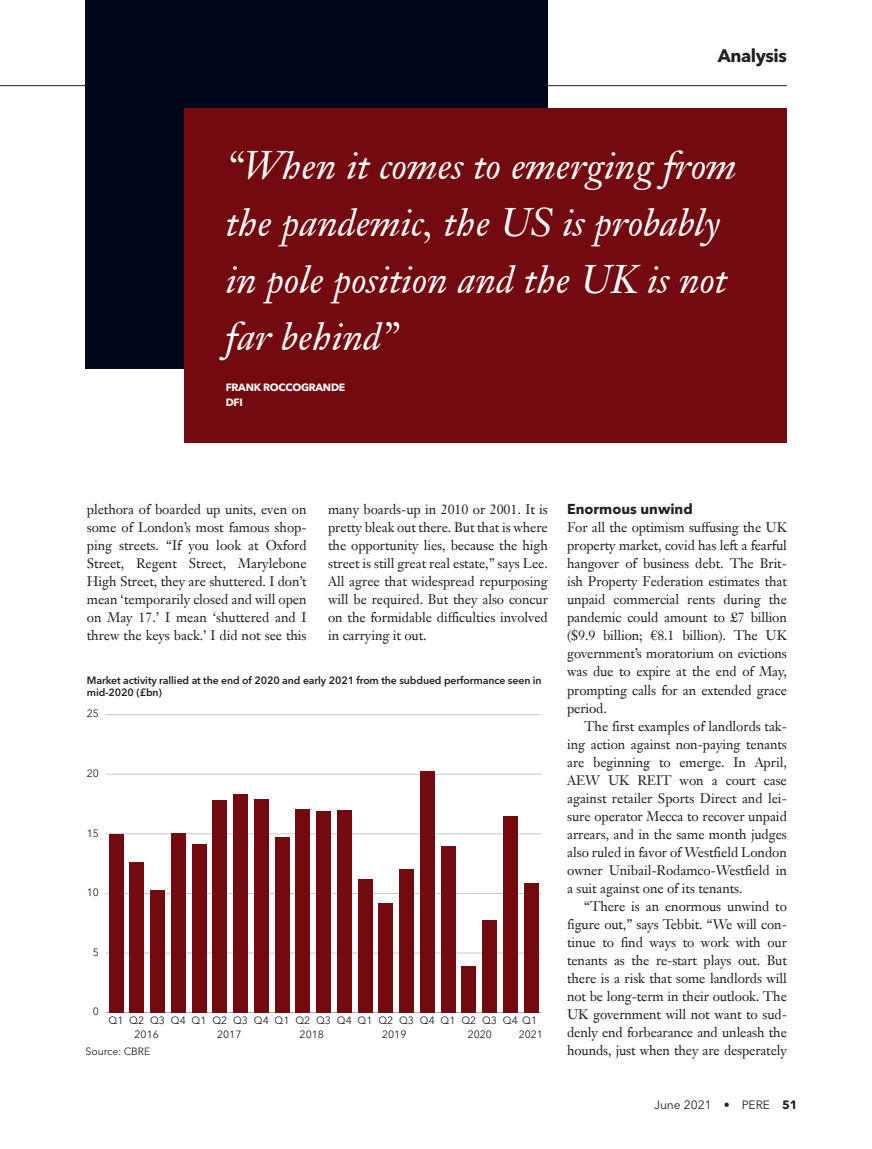
<style>
.page{position:relative;width:872px;height:1149px;background:#fff}
.page>*{position:absolute;margin:0;border:0;box-sizing:border-box;transform-origin:0 0}
.J2_Analysis_Quote_la{font:italic 39px/57px "Janson Text LT Pro";color:#fff}
.t1{font:700 18px "Avenir Next LT Pro";letter-spacing:-.025em;color:#231f20}
.I_Analysis_Crosshead{font:700 14.25px "Avenir Next LT Pro";color:#231f20}
.G__Analysis_Body_Ind{font:13.5px/18px "Janson Text LT Pro";letter-spacing:-.005em;color:#231f20;text-align:justify}
.F_Analysis_Body_NO_i{font:13.5px/18px "Janson Text LT Pro";letter-spacing:-.01em;color:#231f20;text-align:justify}
.Folio_Date__Publicat{font:12px "Avenir Next LT Pro";color:#231f20}
.Graphic_text___Pictu{font:600 10.5px/12px "Avenir Next LT Pro";letter-spacing:-.01em;color:#231f20}
.Graphic_text___Pictu-2{font:10.5px/13.8px "Avenir Next LT Pro";color:#231f20}
.K_Analysis_quote_nam{font:700 10.5px "Avenir Next LT Pro";letter-spacing:-.025em;color:#fff}
.M_Analysis_quote_Com{font:700 10.5px "Avenir Next LT Pro";color:#fff}
.s1{font-weight:700}
</style>
<div class="page">
<hr style="left:0;top:85px;width:787px;height:1px;background:#231f20">
<div style="left:85px;top:0;width:462px;height:368px;background:#01071a"></div>
<div style="left:184px;top:108px;width:603px;height:334px;background:#730a10"></div>
<hr style="left:106px;top:1011px;width:435px;height:1px;background:#231f20">
<hr style="left:106px;top:952px;width:435px;height:1px;background:#231f20">
<hr style="left:106px;top:892px;width:435px;height:1px;background:#231f20">
<hr style="left:106px;top:833px;width:435px;height:1px;background:#231f20">
<hr style="left:106px;top:773px;width:435px;height:1px;background:#231f20">
<hr style="left:106px;top:714px;width:435px;height:1px;background:#231f20">
<div style="left:109px;top:833px;width:15px;height:179px;background:#730a10"></div>
<div style="left:129px;top:862px;width:15px;height:150px;background:#730a10"></div>
<div style="left:150px;top:889px;width:15px;height:123px;background:#730a10"></div>
<div style="left:171px;top:832px;width:15px;height:180px;background:#730a10"></div>
<div style="left:192px;top:844px;width:14px;height:168px;background:#730a10"></div>
<div style="left:212px;top:800px;width:15px;height:212px;background:#730a10"></div>
<div style="left:233px;top:794px;width:15px;height:218px;background:#730a10"></div>
<div style="left:254px;top:799px;width:15px;height:213px;background:#730a10"></div>
<div style="left:275px;top:837px;width:14px;height:175px;background:#730a10"></div>
<div style="left:295px;top:808px;width:15px;height:204px;background:#730a10"></div>
<div style="left:316px;top:810px;width:15px;height:202px;background:#730a10"></div>
<div style="left:337px;top:809px;width:15px;height:203px;background:#730a10"></div>
<div style="left:357px;top:878px;width:15px;height:134px;background:#730a10"></div>
<div style="left:378px;top:902px;width:15px;height:110px;background:#730a10"></div>
<div style="left:399px;top:869px;width:15px;height:143px;background:#730a10"></div>
<div style="left:420px;top:770px;width:15px;height:242px;background:#730a10"></div>
<div style="left:440px;top:845px;width:15px;height:167px;background:#730a10"></div>
<div style="left:461px;top:965px;width:15px;height:47px;background:#730a10"></div>
<div style="left:482px;top:919px;width:15px;height:93px;background:#730a10"></div>
<div style="left:503px;top:815px;width:15px;height:197px;background:#730a10"></div>
<div style="left:523px;top:882px;width:15px;height:130px;background:#730a10"></div>
<h2 class="t1" style="left:717px;top:45px;width:71px">Analysis</h2>
<p class="J2_Analysis_Quote_la" style="left:226px;top:137px;width:512px">“When it comes to emerging from the pandemic, the US is probably in pole position and the UK is not far behind”</p>
<p class="K_Analysis_quote_nam" style="left:226px;top:380px;width:121px">FRANK ROCCOGRANDE</p>
<p class="M_Analysis_quote_Com" style="left:226px;top:395px;width:18px">DFI</p>
<p class="G__Analysis_Body_Ind" style="left:87px;top:500px;width:221px">plethora of boarded up units, even on some of London’s most famous shop&shy;ping streets. “If you look at Oxford Street, Regent Street, Marylebone High Street, they are shuttered. I don’t mean ‘temporarily closed and will open on May 17.’ I mean ‘shuttered and I threw the keys back.’ I did not see this</p>
<p class="G__Analysis_Body_Ind" style="left:328px;top:500px;width:221px">many boards-up in 2010 or 2001. It is pretty bleak out there. But that is where the opportunity lies, because the high street is still great real estate,” says Lee.<br>All agree that widespread repurposing will be required. But they also concur on the formidable difficulties involved in carrying it out.</p>
<p class="I_Analysis_Crosshead" style="left:567px;top:500px;width:127px">Enormous unwind</p>
<p class="F_Analysis_Body_NO_i" style="left:567px;top:518px;width:221px">For all the optimism suffusing the UK property market, covid has left a fearful hangover of business debt. The Brit&shy;ish Property Federation estimates that unpaid commercial rents during the pandemic could amount to £7 billion ($9.9 billion; €8.1 billion). The UK government’s moratorium on evictions was due to expire at the end of May, prompting calls for an extended grace period.</p>
<p class="G__Analysis_Body_Ind" style="left:567px;top:716px;width:221px;text-indent:17px">The first examples of landlords tak&shy;ing action against non-paying tenants are beginning to emerge. In April, AEW UK REIT won a court case against retailer Sports Direct and lei&shy;sure operator Mecca to recover unpaid arrears, and in the same month judges also ruled in favor of Westfield London owner Unibail-Rodamco-Westfield in a suit against one of its tenants.</p>
<p class="G__Analysis_Body_Ind" style="left:567px;top:896px;width:221px;text-indent:17px">“There is an enormous unwind to figure out,” says Tebbit. “We will con&shy;tinue to find ways to work with our tenants as the re-start plays out. But there is a risk that some landlords will not be long-term in their outlook. The UK government will not want to sud&shy;denly end forbearance and unleash the hounds, just when they are desperately</p>
<p class="Graphic_text___Pictu" style="left:87px;top:674px;width:456px">Market activity rallied at the end of 2020 and early 2021 from the subdued performance seen in mid-2020 (£bn)</p>
<p class="Graphic_text___Pictu-2" style="left:87px;top:706px;width:14px">25</p>
<p class="Graphic_text___Pictu-2" style="left:87px;top:766px;width:14px">20</p>
<p class="Graphic_text___Pictu-2" style="left:87px;top:825px;width:14px">15</p>
<p class="Graphic_text___Pictu-2" style="left:87px;top:885px;width:14px">10</p>
<p class="Graphic_text___Pictu-2" style="left:93px;top:944px;width:8px">5</p>
<p class="Graphic_text___Pictu-2" style="left:93px;top:1004px;width:8px">0</p>
<p class="Graphic_text___Pictu-2" style="left:134px;top:1013px;width:404px;text-indent:-26px">Q1 Q2 Q3 Q4 Q1 Q2 Q3 Q4 Q1 Q2 Q3 Q4 Q1 Q2 Q3 Q4 Q1 Q2 Q3 Q4 Q1<br>2016</p>
<p class="Graphic_text___Pictu-2" style="left:217px;top:1027px;width:26px">2017</p>
<p class="Graphic_text___Pictu-2" style="left:299px;top:1027px;width:26px">2018</p>
<p class="Graphic_text___Pictu-2" style="left:382px;top:1027px;width:26px">2019</p>
<p class="Graphic_text___Pictu-2" style="left:467px;top:1027px;width:26px">2020</p>
<p class="Graphic_text___Pictu-2" style="left:518px;top:1027px;width:26px">2021</p>
<p class="Graphic_text___Pictu-2" style="left:86px;top:1044px;width:66px">Source: CBRE</p>
<p class="Folio_Date__Publicat" style="left:654px;top:1097px;width:145px">June 2021 • PERE <span class="s1">51</span></p>
</div>
